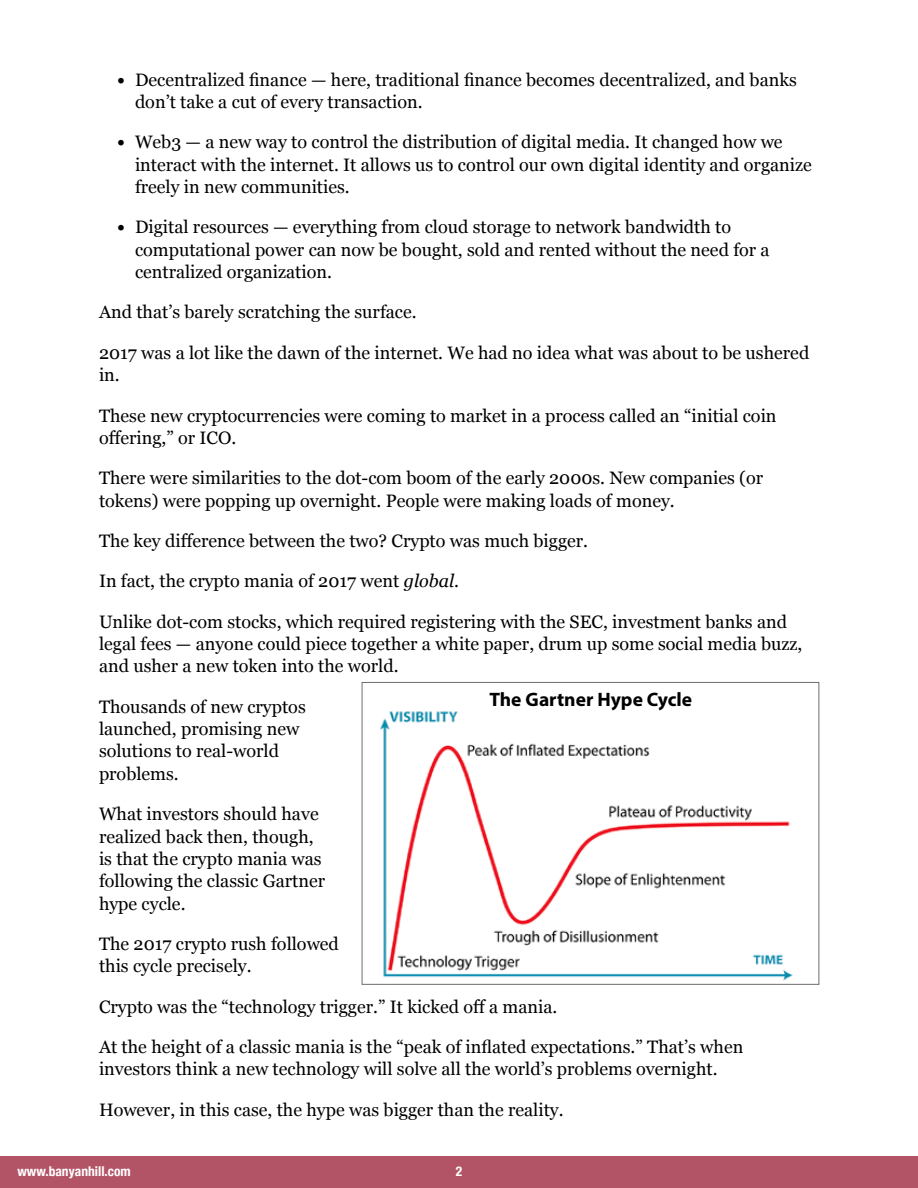
<style>
.page{position:relative;width:918px;height:1188px;background:#fff}
.page>*{position:absolute;margin:0;border:0;box-sizing:border-box;transform-origin:0 0}
.t1{font:700 19.5px "Myriad Pro";color:#000}
.t2{font:18px/22.4px "Georgia";color:#000}
.t3{font:700 condensed 13.5px "Helvetica Neue";color:#fff}
.s1{font-weight:700}
.s2{font-style:italic}
</style>
<div class="page">
<div style="left:0;top:1156px;width:918px;height:32px;background:#b35466"></div>
<img style="left:380px;top:711px;width:413px;height:270px">
<div style="left:362px;top:682px;width:457px;height:303px;border:1px solid #6d6e71"></div>
<p class="t2" style="left:135px;top:67px;width:663px;text-indent:-18px"><span class="s1">•</span> Decentralized finance — here, traditional finance becomes decentralized, and banks don’t take a cut of every transaction.</p>
<p class="t2" style="left:135px;top:130px;width:678px;text-indent:-18px"><span class="s1">•</span> Web3 — a new way to control the distribution of digital media. It changed how we interact with the internet. It allows us to control our own digital identity and organize freely in new communities.</p>
<p class="t2" style="left:135px;top:215px;width:636px;text-indent:-18px"><span class="s1">•</span> Digital resources — everything from cloud storage to network bandwidth to computational power can now be bought, sold and rented without the need for a centralized organization.</p>
<p class="t2" style="left:99px;top:300px;width:319px">And that’s barely scratching the surface.</p>
<p class="t2" style="left:99px;top:341px;width:712px">2017 was a lot like the dawn of the internet. We had no idea what was about to be ushered in.</p>
<p class="t2" style="left:99px;top:403px;width:679px">These new cryptocurrencies were coming to market in a process called an “initial coin offering,” or ICO.</p>
<p class="t2" style="left:99px;top:466px;width:666px">There were similarities to the dot-com boom of the early 2000s. New companies (or tokens) were popping up overnight. People were making loads of money.</p>
<p class="t2" style="left:99px;top:529px;width:491px">The key difference between the two? Crypto was much bigger.</p>
<p class="t2" style="left:99px;top:569px;width:362px">In fact, the crypto mania of 2017 went <span class="s2">global</span>.</p>
<p class="t2" style="left:99px;top:610px;width:705px">Unlike dot-com stocks, which required registering with the SEC, investment banks and legal fees — anyone could piece together a white paper, drum up some social media buzz, and usher a new token into the world.</p>
<p class="t2" style="left:99px;top:695px;width:208px">Thousands of new cryptos launched, promising new solutions to real-world problems.</p>
<p class="t2" style="left:99px;top:802px;width:228px">What investors should have realized back then, though, is that the crypto mania was following the classic Gartner hype cycle.</p>
<p class="t2" style="left:99px;top:932px;width:241px">The 2017 crypto rush followed this cycle precisely.</p>
<p class="t2" style="left:99px;top:995px;width:460px">Crypto was the “technology trigger.” It kicked off a mania.</p>
<p class="t2" style="left:99px;top:1035px;width:646px">At the height of a classic mania is the “peak of inflated expectations.” That’s when investors think a new technology will solve all the world’s problems overnight.</p>
<p class="t2" style="left:99px;top:1098px;width:466px">However, in this case, the hype was bigger than the reality.</p>
<p class="t1" style="left:489px;top:686px;width:204px">The Gartner Hype Cycle</p>
<p class="t3" style="left:17px;top:1160px;width:115px">www.banyanhill.com</p>
<p class="t3" style="left:456px;top:1160px;width:8px">2</p>
</div>
